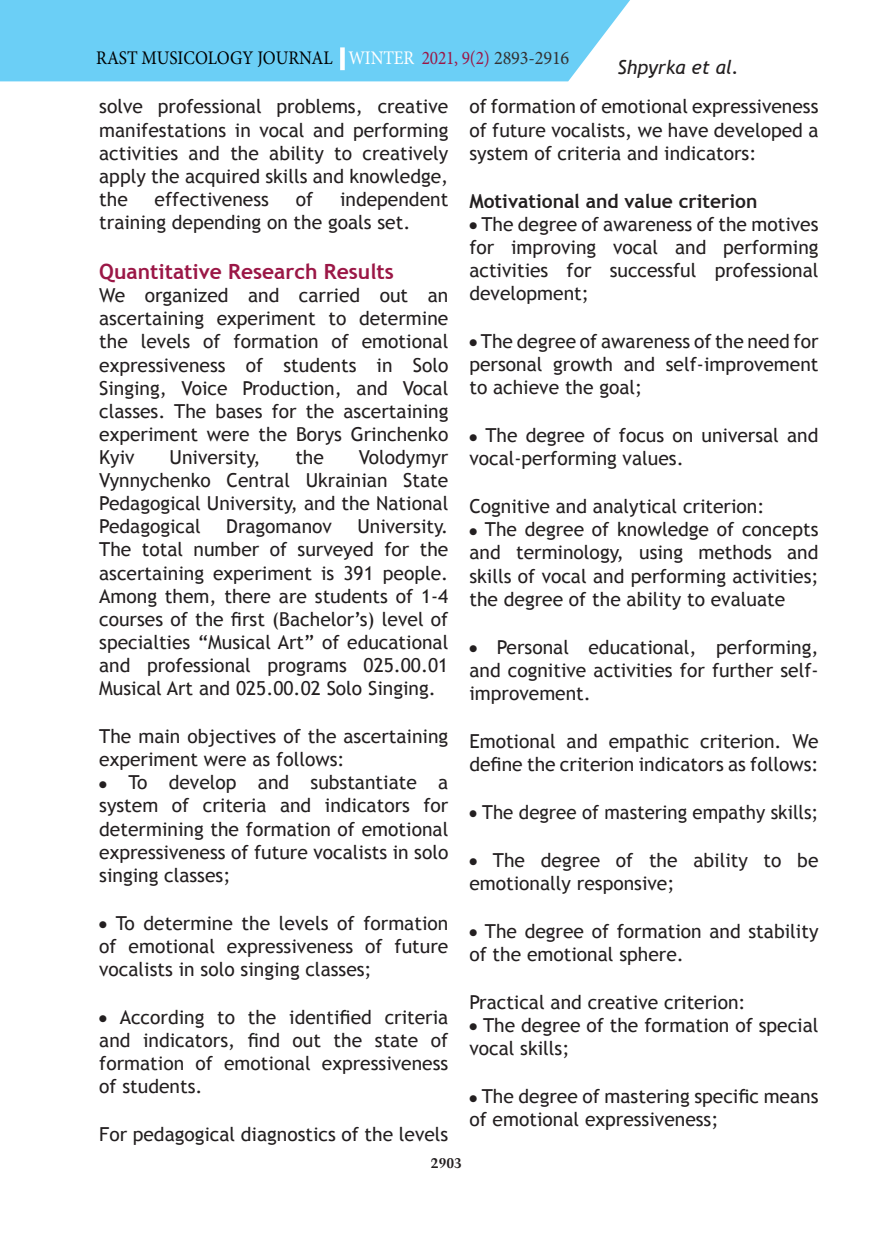
<style>
.page{position:relative;width:893px;height:1241px;background:#fff}
.page>*{position:absolute;margin:0;border:0;box-sizing:border-box;transform-origin:0 0}
.t1{font:700 21px "Trebuchet MS";color:#9b1746}
.t2{font:19.25px/23.1px "Trebuchet MS";color:#231f20;text-align:justify}
.t3{font:19.25px "Minion Pro";letter-spacing:-.01em;color:#000;scale:.9 1}
.t4{font:700 19.25px "Trebuchet MS";color:#231f20}
.t5{font:italic 19.25px "Trebuchet MS";color:#231f20}
.t6{font:700 14px "Trump Mediaeval";color:#231f20}
.s1{color:#fff}
.s2{color:#9b1746}
.s3{color:#333233}
</style>
<div class="page">
<div style="left:0;top:0;width:630px;height:81px;background:#6bcff6"></div>
<div style="left:340px;top:47px;width:5px;height:23px;border:4px solid #fff"></div>
<p class="t3" style="left:96px;top:45px;width:527px">RAST MUSICOLOGY JOURNAL <span class="s1">| WINTER</span> <span class="s2">2021, 9(2)</span> <span class="s3">2893-2916</span></p>
<p class="t5" style="left:618px;top:56px;width:123px">Shpyrka et al.</p>
<p class="t2" style="left:99px;top:95px;width:351px">solve professional problems, creative manifestations in vocal and performing activities and the ability to creatively apply the acquired skills and knowledge, the</p>
<p class="t2" style="left:99px;top:188px;width:351px;text-indent:241px">independent training depending on the goals set.</p>
<p class="t1" style="left:99px;top:258px;width:296px">Quantitative Research Results</p>
<p class="t2" style="left:99px;top:284px;width:351px">We organized and carried out an ascertaining experiment to determine the levels of formation of emotional expressiveness of students in Solo Singing, Voice Production, and Vocal classes. The bases for the ascertaining experiment were the Borys Grinchenko Kyiv</p>
<p class="t2" style="left:155px;top:188px;width:116px">effectiveness</p>
<p class="t2" style="left:296px;top:188px;width:19px">of</p>
<p class="t2" style="left:99px;top:446px;width:351px;text-indent:260px">Volodymyr Vynnychenko Central Ukrainian State Pedagogical University, and the National Pedagogical</p>
<p class="t2" style="left:170px;top:446px;width:93px">University,</p>
<p class="t2" style="left:295px;top:446px;width:30px">the</p>
<p class="t2" style="left:99px;top:515px;width:351px;text-indent:258px">University.<br>The total number of surveyed for the ascertaining experiment is 391 people.<br>Among them, there are students of 1-4 courses of the first (Bachelor’s) level of specialties “Musical Art” of educational and professional programs 025.00.01<br>Musical Art and 025.00.02 Solo Singing.</p>
<p class="t2" style="left:99px;top:724px;width:351px">The main objectives of the ascertaining experiment were as follows:</p>
<p class="t2" style="left:99px;top:771px;width:351px">● To develop and substantiate a system of criteria and indicators for determining the formation of emotional expressiveness of future vocalists in solo singing classes;</p>
<p class="t2" style="left:99px;top:911px;width:351px">● To determine the levels of formation of emotional expressiveness of future vocalists in solo singing classes;</p>
<p class="t2" style="left:99px;top:1005px;width:351px">● According to the identified criteria and indicators, find out the state of formation of emotional expressiveness of students.</p>
<p class="t2" style="left:99px;top:1122px;width:351px">For pedagogical diagnostics of the levels</p>
<p class="t2" style="left:226px;top:515px;width:107px">Dragomanov</p>
<p class="t6" style="left:431px;top:1153px;width:33px">2903</p>
<p class="t2" style="left:469px;top:95px;width:351px">of formation of emotional expressiveness of future vocalists, we have developed a system of criteria and indicators:</p>
<p class="t4" style="left:469px;top:189px;width:289px">Motivational and value criterion</p>
<p class="t2" style="left:469px;top:213px;width:351px">● The degree of awareness of the motives for improving vocal and performing activities for successful professional development;</p>
<p class="t2" style="left:469px;top:330px;width:351px">● The degree of awareness of the need for personal growth and self-improvement to achieve the goal;</p>
<p class="t2" style="left:469px;top:424px;width:351px">● The degree of focus on universal and vocal-performing values.</p>
<p class="t2" style="left:469px;top:495px;width:297px">Cognitive and analytical criterion:</p>
<p class="t2" style="left:469px;top:518px;width:351px">● The degree of knowledge of concepts and terminology, using methods and skills of vocal and performing activities; the degree of the ability to evaluate</p>
<p class="t2" style="left:469px;top:635px;width:351px">● Personal educational, performing, and cognitive activities for further self&shy;improvement.</p>
<p class="t2" style="left:469px;top:729px;width:351px">Emotional and empathic criterion. We define the criterion indicators as follows:</p>
<p class="t2" style="left:469px;top:800px;width:351px">● The degree of mastering empathy skills;</p>
<p class="t2" style="left:469px;top:848px;width:351px">● The degree of the ability to be emotionally responsive;</p>
<p class="t2" style="left:469px;top:919px;width:351px">● The degree of formation and stability of the emotional sphere.</p>
<p class="t2" style="left:469px;top:990px;width:278px">Practical and creative criterion:</p>
<p class="t2" style="left:469px;top:1013px;width:351px">● The degree of the formation of special vocal skills;</p>
<p class="t2" style="left:469px;top:1084px;width:351px">● The degree of mastering specific means of emotional expressiveness;</p>
</div>
